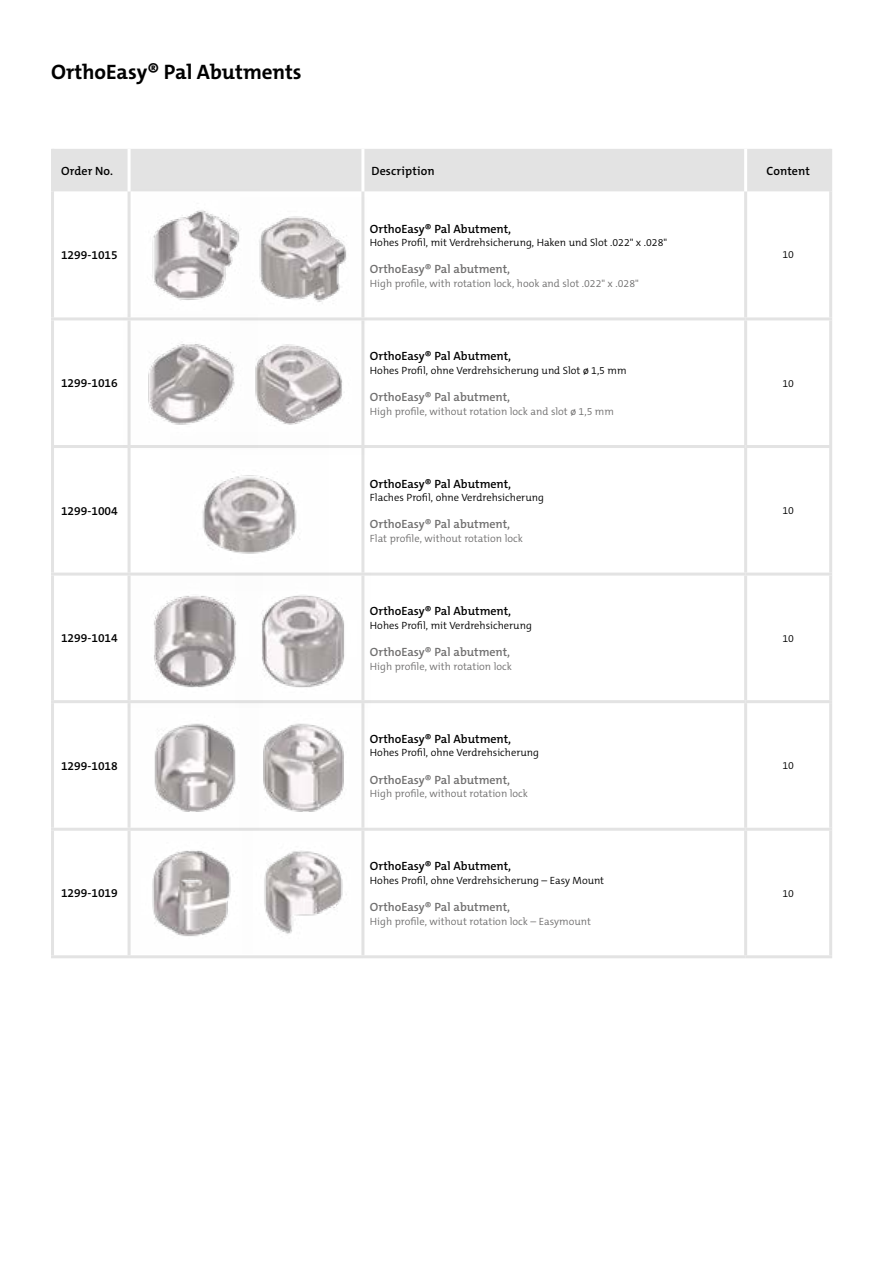
<style>
.page{position:relative;width:893px;height:1263px;background:#fff}
.page>*{position:absolute;margin:0;border:0;box-sizing:border-box;transform-origin:0 0}
.t1{font:700 21px "The Mix C5";color:#000}
.t2{font:600 12px "The Mix C5";color:#000}
.t3{font:600 12px "The Mix C5";color:#706f6f}
.t4{font:300 10.5px "The Mix C5";color:#000}
.t5{font:300 10.5px "The Mix C5";color:#706f6f}
.s1{font-weight:400}
</style>
<div class="page">
<div style="left:54px;top:149px;width:775px;height:42px;background:#e3e3e3"></div>
<hr style="left:128px;top:191px;width:3px;height:126px;background:#e3e3e3">
<hr style="left:128px;top:448px;width:3px;height:125px;background:#e3e3e3">
<hr style="left:128px;top:703px;width:3px;height:125px;background:#e3e3e3">
<hr style="left:128px;top:831px;width:3px;height:124px;background:#e3e3e3">
<hr style="left:51px;top:191px;width:3px;height:126px;background:#e3e3e3">
<hr style="left:361px;top:191px;width:3px;height:126px;background:#e3e3e3">
<hr style="left:744px;top:191px;width:3px;height:126px;background:#e3e3e3">
<hr style="left:51px;top:320px;width:3px;height:125px;background:#e3e3e3">
<hr style="left:744px;top:320px;width:3px;height:125px;background:#e3e3e3">
<hr style="left:51px;top:448px;width:3px;height:125px;background:#e3e3e3">
<hr style="left:361px;top:448px;width:3px;height:125px;background:#e3e3e3">
<hr style="left:744px;top:448px;width:3px;height:125px;background:#e3e3e3">
<hr style="left:51px;top:576px;width:3px;height:124px;background:#e3e3e3">
<hr style="left:744px;top:576px;width:3px;height:124px;background:#e3e3e3">
<hr style="left:51px;top:703px;width:3px;height:125px;background:#e3e3e3">
<hr style="left:744px;top:703px;width:3px;height:125px;background:#e3e3e3">
<hr style="left:51px;top:831px;width:3px;height:124px;background:#e3e3e3">
<hr style="left:361px;top:831px;width:3px;height:124px;background:#e3e3e3">
<hr style="left:744px;top:831px;width:3px;height:124px;background:#e3e3e3">
<hr style="left:128px;top:149px;width:3px;height:42px;background:#fff">
<hr style="left:361px;top:149px;width:3px;height:42px;background:#fff">
<hr style="left:744px;top:149px;width:3px;height:42px;background:#fff">
<hr style="left:51px;top:317px;width:78px;height:3px;background:#e3e3e3">
<hr style="left:363px;top:317px;width:383px;height:3px;background:#e3e3e3">
<hr style="left:51px;top:445px;width:78px;height:3px;background:#e3e3e3">
<hr style="left:363px;top:445px;width:383px;height:3px;background:#e3e3e3">
<hr style="left:51px;top:573px;width:78px;height:3px;background:#e3e3e3">
<hr style="left:363px;top:573px;width:383px;height:3px;background:#e3e3e3">
<hr style="left:746px;top:573px;width:86px;height:3px;background:#e3e3e3">
<hr style="left:51px;top:700px;width:78px;height:3px;background:#e3e3e3">
<hr style="left:363px;top:700px;width:383px;height:3px;background:#e3e3e3">
<hr style="left:746px;top:700px;width:86px;height:3px;background:#e3e3e3">
<hr style="left:51px;top:828px;width:78px;height:3px;background:#e3e3e3">
<hr style="left:129px;top:828px;width:234px;height:3px;background:#e3e3e3">
<hr style="left:363px;top:828px;width:383px;height:3px;background:#e3e3e3">
<hr style="left:746px;top:828px;width:86px;height:3px;background:#e3e3e3">
<hr style="left:51px;top:955px;width:78px;height:3px;background:#e3e3e3">
<hr style="left:129px;top:955px;width:234px;height:3px;background:#e3e3e3">
<hr style="left:363px;top:955px;width:383px;height:3px;background:#e3e3e3">
<hr style="left:746px;top:955px;width:86px;height:3px;background:#e3e3e3">
<hr style="left:51px;top:149px;width:3px;height:42px;background:#e3e3e3">
<hr style="left:829px;top:149px;width:3px;height:42px;background:#e3e3e3">
<hr style="left:829px;top:191px;width:3px;height:126px;background:#e3e3e3">
<hr style="left:829px;top:320px;width:3px;height:125px;background:#e3e3e3">
<hr style="left:829px;top:448px;width:3px;height:125px;background:#e3e3e3">
<hr style="left:829px;top:576px;width:3px;height:124px;background:#e3e3e3">
<hr style="left:829px;top:703px;width:3px;height:125px;background:#e3e3e3">
<hr style="left:829px;top:831px;width:3px;height:124px;background:#e3e3e3">
<hr style="left:746px;top:317px;width:86px;height:3px;background:#e3e3e3">
<hr style="left:746px;top:445px;width:86px;height:3px;background:#e3e3e3">
<img style="left:133px;top:190px;width:126px;height:111px">
<img style="left:241px;top:197px;width:126px;height:124px">
<img style="left:152px;top:850px;width:79px;height:87px">
<img style="left:264px;top:831px;width:98px;height:122px">
<img style="left:154px;top:723px;width:82px;height:89px">
<img style="left:263px;top:707px;width:102px;height:121px">
<img style="left:128px;top:573px;width:108px;height:130px">
<img style="left:236px;top:573px;width:129px;height:134px">
<img style="left:171px;top:471px;width:158px;height:120px">
<img style="left:123px;top:315px;width:135px;height:134px">
<img style="left:231px;top:319px;width:134px;height:135px">
<h1 class="t1" style="left:51px;top:59px;width:252px">OrthoEasy® Pal Abutments</h1>
<p class="t2" style="left:61px;top:163px;width:54px">Order No.</p>
<p class="t2" style="left:371px;top:163px;width:65px">Description</p>
<p class="t2" style="left:766px;top:163px;width:45px">Content</p>
<p class="t2" style="left:370px;top:221px;width:143px">OrthoEasy® Pal Abutment,</p>
<p class="t4" style="left:370px;top:236px;width:299px">Hohes Profil, mit Verdrehsicherung, Haken und Slot .022" x .028"</p>
<p class="t2" style="left:61px;top:247px;width:58px">1299-1015</p>
<p class="t4" style="left:782px;top:248px;width:13px">10</p>
<p class="t3" style="left:370px;top:261px;width:142px">OrthoEasy® Pal abutment,</p>
<p class="t5" style="left:370px;top:276px;width:270px">High profile, with rotation lock, hook and slot .022" x .028"</p>
<p class="t2" style="left:370px;top:348px;width:143px">OrthoEasy® Pal Abutment,</p>
<p class="t4" style="left:370px;top:363px;width:258px">Hohes Profil, ohne Verdrehsicherung und Slot <span class="s1">ø</span> 1,5 mm</p>
<p class="t2" style="left:61px;top:375px;width:58px">1299-1016</p>
<p class="t4" style="left:782px;top:376px;width:13px">10</p>
<p class="t3" style="left:370px;top:390px;width:142px">OrthoEasy® Pal abutment,</p>
<p class="t5" style="left:370px;top:405px;width:246px">High profile, without rotation lock and slot <span class="s1">ø</span> 1,5 mm</p>
<p class="t2" style="left:370px;top:476px;width:143px">OrthoEasy® Pal Abutment,</p>
<p class="t4" style="left:370px;top:491px;width:176px">Flaches Profil, ohne Verdrehsicherung</p>
<p class="t2" style="left:61px;top:503px;width:58px">1299-1004</p>
<p class="t4" style="left:782px;top:504px;width:13px">10</p>
<p class="t3" style="left:370px;top:517px;width:142px">OrthoEasy® Pal abutment,</p>
<p class="t5" style="left:370px;top:532px;width:155px">Flat profile, without rotation lock</p>
<p class="t2" style="left:370px;top:603px;width:143px">OrthoEasy® Pal Abutment,</p>
<p class="t4" style="left:370px;top:618px;width:163px">Hohes Profil, mit Verdrehsicherung</p>
<p class="t2" style="left:61px;top:630px;width:58px">1299-1014</p>
<p class="t4" style="left:782px;top:631px;width:13px">10</p>
<p class="t3" style="left:370px;top:644px;width:142px">OrthoEasy® Pal abutment,</p>
<p class="t5" style="left:370px;top:659px;width:144px">High profile, with rotation lock</p>
<p class="t2" style="left:370px;top:731px;width:143px">OrthoEasy® Pal Abutment,</p>
<p class="t4" style="left:370px;top:746px;width:171px">Hohes Profil, ohne Verdrehsicherung</p>
<p class="t2" style="left:61px;top:758px;width:58px">1299-1018</p>
<p class="t4" style="left:782px;top:759px;width:13px">10</p>
<p class="t3" style="left:370px;top:772px;width:142px">OrthoEasy® Pal abutment,</p>
<p class="t5" style="left:370px;top:787px;width:160px">High profile, without rotation lock</p>
<p class="t2" style="left:370px;top:859px;width:143px">OrthoEasy® Pal Abutment,</p>
<p class="t4" style="left:370px;top:874px;width:236px">Hohes Profil, ohne Verdrehsicherung – Easy Mount</p>
<p class="t2" style="left:61px;top:886px;width:58px">1299-1019</p>
<p class="t4" style="left:782px;top:887px;width:13px">10</p>
<p class="t3" style="left:370px;top:899px;width:142px">OrthoEasy® Pal abutment,</p>
<p class="t5" style="left:370px;top:914px;width:222px">High profile, without rotation lock – Easymount</p>
</div>
